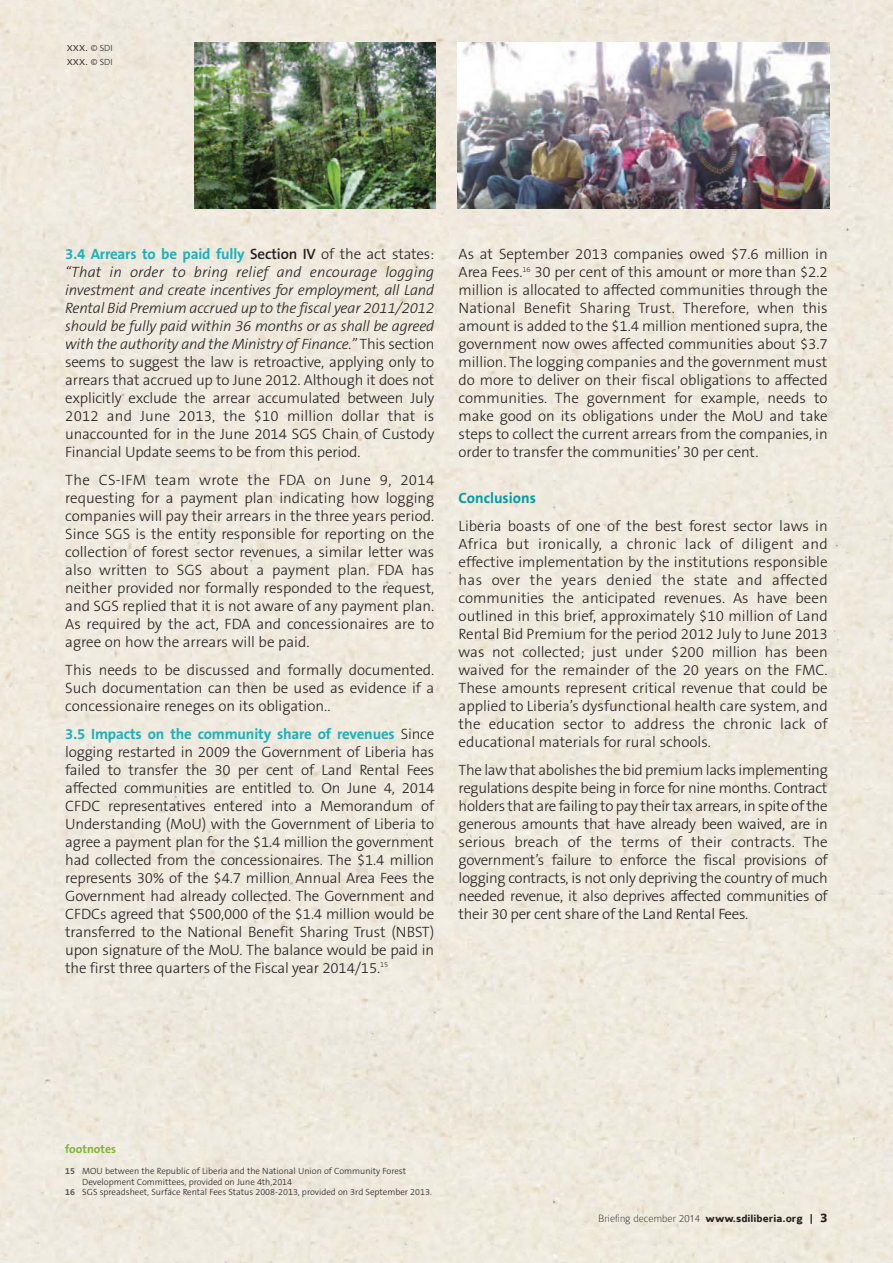
<style>
.page{position:relative;width:893px;height:1263px;background:#efeade}
.page>*{position:absolute;margin:0;border:0;box-sizing:border-box;transform-origin:0 0}
.t1{font:300 15px/18px "The Sans B3";letter-spacing:-.005em;color:#231f20;text-align:justify}
.t2{font:700 15px "The Sans B7";letter-spacing:-.01em;color:#1bb1bb}
.t3{font:700 15px "The Sans B7";color:#009ca5}
.t4{font:300 12px/13.5px "The Sans B3";color:#231f20}
.t5{font:700 12px "The Sans B7";color:#7fb439}
.t6{font:100 11.25px "Colaborate";color:#231f20}
.t7{font:300 9px "The Sans B3";color:#231f20}
.s1{font-size:9px}
.s2{font-family:"The Sans B6";font-weight:600;color:#231f20}
.s3{font-family:"The Sans B3";font-weight:300;color:#231f20}
.s4{font-style:italic}
.s5{font-family:"The Sans B7";font-weight:700;color:#58595b}
.s6{font-weight:700}
.s7{font-weight:700;font-size:13.5px}
</style>
<div class="page">
<img style="left:457px;top:43px;width:372px;height:166px">
<img style="left:195px;top:43px;width:241px;height:166px">
<p class="t4" style="left:67px;top:41px;width:48px">xxx. <span class="s1">© SDI </span>xxx. <span class="s1">© SDI</span></p>
<p class="t2" style="left:65px;top:246px;width:371px">3.4 Arrears to be paid fully <span class="s2">Section IV</span> <span class="s3">of the act states:</span></p>
<p class="t1" style="left:65px;top:264px;width:371px"><span class="s4">“That in order to bring relief and encourage logging investment and create incentives for employment, all Land Rental Bid Premium accrued up to the fiscal year 2011/2012 should be fully paid within 36 months or as shall be agreed with the authority and the Ministry of Finance.”</span> This section seems to suggest the law is retroactive, applying only to arrears that accrued up to June 2012. Although it does not explicitly exclude the arrear accumulated between July 2012 and June 2013, the $10 million dollar that is unaccounted for in the June 2014 SGS Chain of Custody Financial Update seems to be from this period.</p>
<p class="t1" style="left:65px;top:471px;width:371px">The CS-IFM team wrote the FDA on June 9, 2014 requesting for a payment plan indicating how logging companies will pay their arrears in the three years period.<br>Since SGS is the entity responsible for reporting on the collection of forest sector revenues, a similar letter was also written to SGS about a payment plan. FDA has neither provided nor formally responded to the request, and SGS replied that it is not aware of any payment plan.<br>As required by the act, FDA and concessionaires are to agree on how the arrears will be paid.</p>
<p class="t1" style="left:65px;top:661px;width:371px">This needs to be discussed and formally documented.<br>Such documentation can then be used as evidence if a concessionaire reneges on its obligation..</p>
<p class="t2" style="left:65px;top:726px;width:371px">3.5 Impacts on the community share of revenues <span class="s3">Since</span></p>
<p class="t1" style="left:65px;top:743px;width:371px">logging restarted in 2009 the Government of Liberia has failed to transfer the 30 per cent of Land Rental Fees affected communities are entitled to. On June 4, 2014<br>CFDC representatives entered into a Memorandum of Understanding (MoU) with the Government of Liberia to agree a payment plan for the $1.4 million the government had collected from the concessionaires. The $1.4 million represents 30% of the $4.7 million Annual Area Fees the Government had already collected. The Government and CFDCs agreed that $500,000 of the $1.4 million would be transferred to the National Benefit Sharing Trust (NBST) upon signature of the MoU. The balance would be paid in the first three quarters of the Fiscal year 2014/15.<sup>15</sup></p>
<p class="t1" style="left:459px;top:246px;width:371px">As at September 2013 companies owed $7.6 million in Area Fees.<sup>16</sup> 30 per cent of this amount or more than $2.2 million is allocated to affected communities through the National Benefit Sharing Trust. Therefore, when this amount is added to the $1.4 million mentioned supra, the government now owes affected communities about $3.7 million. The logging companies and the government must do more to deliver on their fiscal obligations to affected communities. The government for example, needs to make good on its obligations under the MoU and take steps to collect the current arrears from the companies, in order to transfer the communities’ 30 per cent.</p>
<p class="t3" style="left:459px;top:490px;width:79px">Conclusions</p>
<p class="t1" style="left:459px;top:517px;width:371px">Liberia boasts of one of the best forest sector laws in Africa but ironically, a chronic lack of diligent and effective implementation by the institutions responsible has over the years denied the state and affected communities the anticipated revenues. As have been outlined in this brief, approximately $10 million of Land Rental Bid Premium for the period 2012 July to June 2013 was not collected; just under $200 million has been waived for the remainder of the 20 years on the FMC.<br>These amounts represent critical revenue that could be applied to Liberia’s dysfunctional health care system, and the education sector to address the chronic lack of educational materials for rural schools.</p>
<p class="t1" style="left:459px;top:761px;width:371px">The law that abolishes the bid premium lacks implementing regulations despite being in force for nine months. Contract holders that are failing to pay their tax arrears, in spite of the generous amounts that have already been waived, are in serious breach of the terms of their contracts. The government’s failure to enforce the fiscal provisions of logging contracts, is not only depriving the country of much needed revenue, it also deprives affected communities of their 30 per cent share of the Land Rental Fees.</p>
<p class="t5" style="left:65px;top:1143px;width:52px">footnotes</p>
<p class="t7" style="left:65px;top:1167px;width:342px"><span class="s5">15</span> MOU between the Republic of Liberia and the National Union of Community Forest</p>
<p class="t7" style="left:82px;top:1177px;width:211px">Development Committees, provided on June 4th,2014</p>
<p class="t7" style="left:65px;top:1188px;width:368px"><span class="s5">16</span> SGS spreadsheet, Surface Rental Fees Status 2008-2013, provided on 3rd September 2013.</p>
<p class="t6" style="left:598px;top:1214px;width:231px">Briefing december 2014 <span class="s6">www.sdiliberia.org |</span> <span class="s7">3</span></p>
</div>
